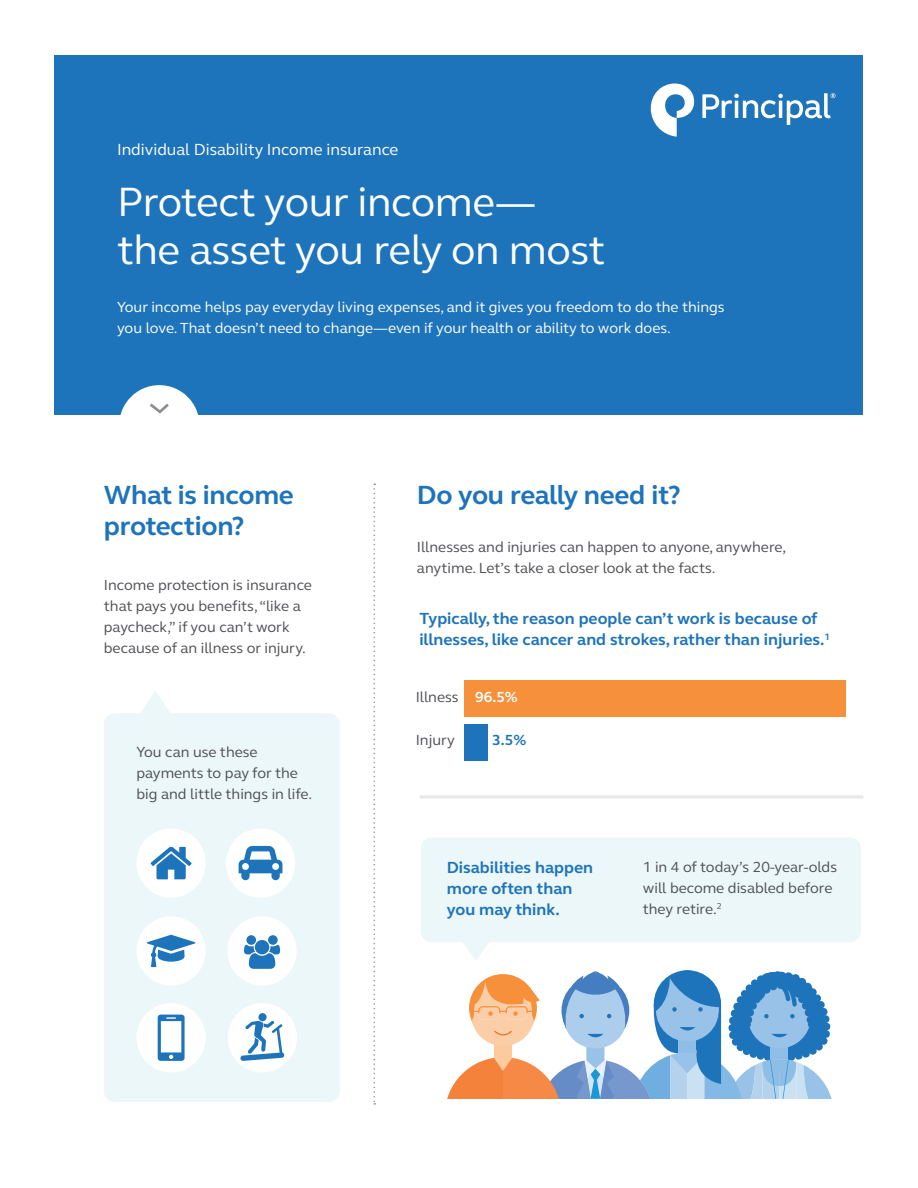
<style>
.page{position:relative;width:918px;height:1188px;background:#fff}
.page>*{position:absolute;margin:0;border:0;box-sizing:border-box;transform-origin:0 0}
.t1{font:42px/48px "FS Elliot Pro";letter-spacing:-.01em;color:#fff}
.t2{font:700 27px/31.5px "FS Elliot Pro";letter-spacing:-.01em;color:#1e74bb}
.t3{font:700 16.5px/21px "FS Elliot Pro";color:#1e74bb}
.t4{font:16.5px "FS Elliot Pro";color:#fff}
.t5{font:15px/21px "FS Elliot Pro";color:#4d4e53}
.t6{font:15px/21px "FS Elliot Pro";color:#fff}
.t7{font:700 15px "FS Elliot Pro";color:#1e74bb}
.s1{font-weight:700;color:#fff}
</style>
<div class="page">
<div style="left:55px;top:55px;width:808px;height:360px;background:#1e74bb"></div>
<svg style="left:651px;top:84px;width:43px;height:53px"></svg>
<svg style="left:702px;top:93px;width:134px;height:32px"></svg>
<div style="left:119px;top:385px;width:80px;height:80px;background:#fff;border-radius:50%"></div>
<svg style="left:150px;top:403px;width:19px;height:11px"></svg>
<div style="left:104px;top:713px;width:236px;height:389px;background:#ebf7f9;border-radius:11px"></div>
<svg style="left:141px;top:691px;width:29px;height:22px"></svg>
<div style="left:136px;top:828px;width:70px;height:70px;background:#fff;border-radius:50%"></div>
<div style="left:226px;top:828px;width:69px;height:70px;background:#fff;border-radius:50%"></div>
<div style="left:136px;top:916px;width:70px;height:70px;background:#fff;border-radius:50%"></div>
<div style="left:227px;top:916px;width:70px;height:70px;background:#fff;border-radius:50%"></div>
<div style="left:136px;top:1003px;width:70px;height:69px;background:#fff;border-radius:50%"></div>
<svg style="left:151px;top:847px;width:41px;height:32px"></svg>
<svg style="left:239px;top:846px;width:43px;height:34px"></svg>
<svg style="left:147px;top:935px;width:48px;height:32px"></svg>
<svg style="left:244px;top:935px;width:36px;height:34px"></svg>
<svg style="left:158px;top:1015px;width:27px;height:46px"></svg>
<div style="left:464px;top:680px;width:382px;height:37px;background:#f6903b"></div>
<div style="left:464px;top:724px;width:24px;height:37px;background:#1e74bb"></div>
<hr style="left:419px;top:795px;width:445px;height:3px;background:#e6e7e9">
<div style="left:421px;top:838px;width:440px;height:104px;background:#ebf7f9"></div>
<svg style="left:453px;top:929px;width:45px;height:31px"></svg>
<svg style="left:447px;top:970px;width:385px;height:129px"></svg>
<svg style="left:374px;top:484px;width:1px;height:621px"></svg>
<div style="left:228px;top:1003px;width:69px;height:69px;background:#fff;border-radius:50%"></div>
<div style="left:258px;top:1013px;width:9px;height:8px;background:#1e74bb;border-radius:50%"></div>
<svg style="left:240px;top:1021px;width:44px;height:40px"></svg>
<p class="t4" style="left:117px;top:138px;width:283px">Individual Disability Income insurance</p>
<h1 class="t1" style="left:117px;top:177px;width:490px">Protect your income— the asset you rely on most</h1>
<p class="t6" style="left:117px;top:296px;width:609px">Your income helps pay everyday living expenses, and it gives you freedom to do the things you love. That doesn’t need to change—even if your health or ability to work does.</p>
<h2 class="t2" style="left:104px;top:479px;width:191px">What is income protection?</h2>
<p class="t5" style="left:104px;top:574px;width:210px">Income protection is insurance that pays you benefits, “like a paycheck,” if you can’t work because of an illness or injury.</p>
<p class="t5" style="left:136px;top:741px;width:177px">You can use these payments to pay for the big and little things in life.</p>
<h2 class="t2" style="left:417px;top:479px;width:265px">Do you really need it?</h2>
<p class="t5" style="left:417px;top:536px;width:371px">Illnesses and injuries can happen to anyone, anywhere, anytime. Let’s take a closer look at the facts.</p>
<p class="t3" style="left:419px;top:608px;width:412px">Typically, the reason people can’t work is because of illnesses, like cancer and strokes, rather than injuries.<sup>1</sup></p>
<p class="t5" style="left:416px;top:686px;width:104px">Illness <span class="s1">96.5%</span></p>
<p class="t5" style="left:416px;top:729px;width:41px">Injury</p>
<p class="t7" style="left:492px;top:730px;width:36px">3.5%</p>
<p class="t3" style="left:447px;top:857px;width:148px">Disabilities happen more often than you may think.</p>
<p class="t5" style="left:643px;top:856px;width:196px">1 in 4 of today’s 20-year-olds will become disabled before they retire.<sup>2</sup></p>
</div>
